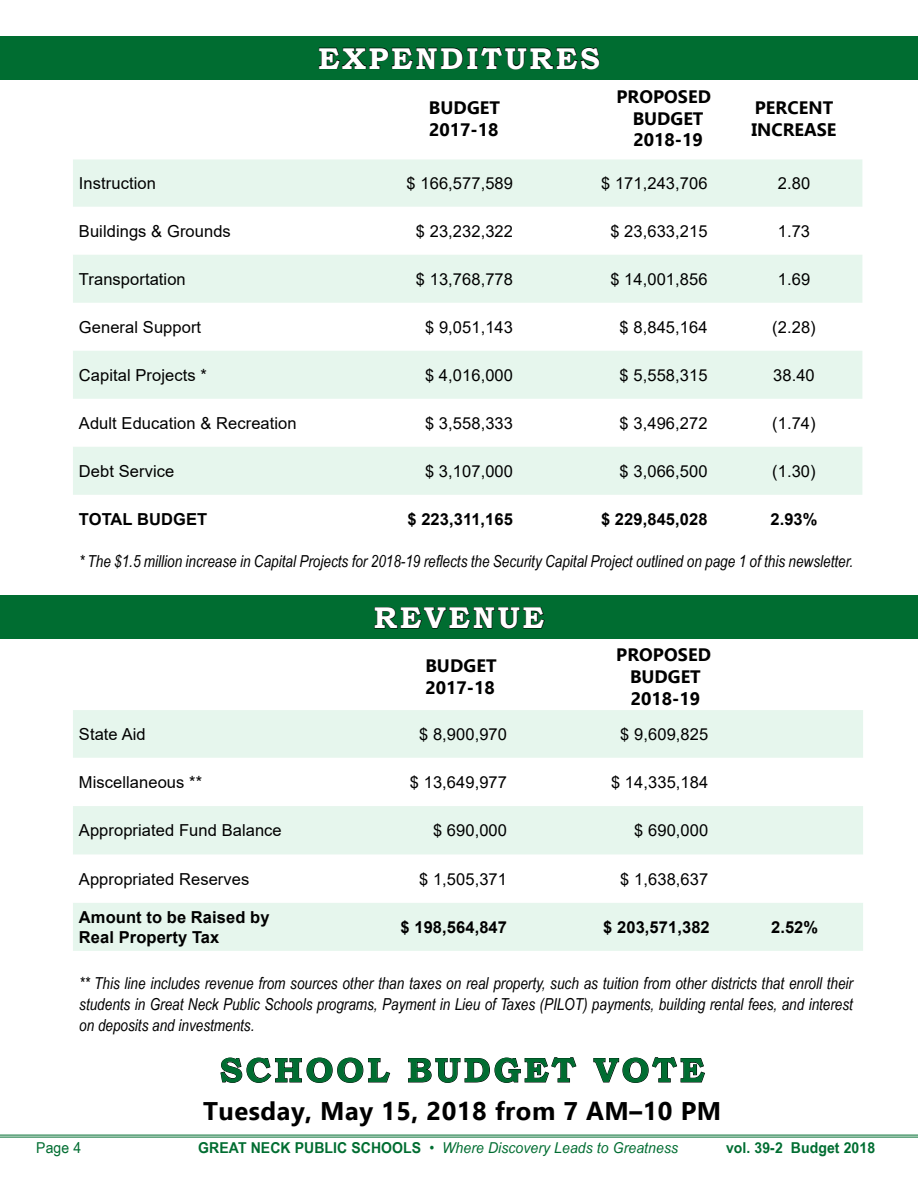
<style>
.page{position:relative;width:918px;height:1188px;background:#fff}
.page>*{position:absolute;margin:0;border:0;box-sizing:border-box;transform-origin:0 0}
.t1{font:700 34.5px "Bookman Old Style";letter-spacing:.09em;color:#006d31}
.t2{font:700 30px "Bookman Old Style";letter-spacing:.09em;color:#fff}
.t3{font:700 25.5px "Ebrima";letter-spacing:.02em;color:#000}
.t4{font:700 18px/21.6px "Ebrima";color:#000}
.t5{font:16.5px "Arial";letter-spacing:.005em;color:#000}
.t6{font:italic 16.5px/21px "Arial Narrow";color:#000;text-align:justify}
.t7{font:700 16.5px/19.8px "Arial";letter-spacing:.005em;color:#000}
.t8{font:italic 15px "Arial Narrow";letter-spacing:.005em;color:#006d31;scale:1.14 1}
.t9{font:700 15px "Arial Narrow";letter-spacing:.005em;color:#006d31;scale:1.14 1}
.t10{font:15px "Arial Narrow";color:#006d31;scale:1.14 1}
.s1{font-weight:700;font-style:normal}
.s2{font-style:normal}
</style>
<div class="page">
<div style="left:0;top:596px;width:918px;height:43px;background:#006d31"></div>
<svg style="left:374px;top:607px;width:171px;height:22px"></svg>
<svg style="left:73px;top:710px;width:790px;height:241px;fill:#e6f6ed"></svg>
<svg style="left:73px;top:159px;width:789px;height:336px;fill:#e6f6ed"></svg>
<hr style="left:0;top:1135px;width:918px;height:1px;background:#006d31">
<hr style="left:0;top:1137px;width:918px;height:1px;background:#006d31">
<svg style="left:220px;top:1057px;width:171px;height:26px"></svg>
<svg style="left:408px;top:1057px;width:169px;height:26px"></svg>
<svg style="left:593px;top:1057px;width:112px;height:26px"></svg>
<div style="left:0;top:36px;width:918px;height:44px;background:#006d31"></div>
<svg style="left:319px;top:47px;width:281px;height:23px"></svg>
<h2 class="t2" style="left:318px;top:37px;width:283px">EXPENDITURES</h2>
<p class="t4" style="left:429px;top:96px;width:73px">BUDGET<br>2017-18</p>
<p class="t4" style="left:616px;top:85px;width:96px;text-align:center">PROPOSED<br>BUDGET<br>2018-19</p>
<p class="t4" style="left:752px;top:96px;width:86px">PERCENT<br>INCREASE</p>
<p class="t5" style="left:79px;top:172px;width:78px">Instruction</p>
<p class="t5" style="left:407px;top:172px;width:108px">$ 166,577,589</p>
<p class="t5" style="left:601px;top:172px;width:108px">$ 171,243,706</p>
<p class="t5" style="left:778px;top:172px;width:34px">2.80</p>
<p class="t5" style="left:79px;top:220px;width:153px">Buildings &amp; Grounds</p>
<p class="t5" style="left:416px;top:220px;width:99px">$ 23,232,322</p>
<p class="t5" style="left:610px;top:220px;width:99px">$ 23,633,215</p>
<p class="t5" style="left:778px;top:220px;width:34px">1.73</p>
<p class="t5" style="left:79px;top:268px;width:108px">Transportation</p>
<p class="t5" style="left:416px;top:268px;width:99px">$ 13,768,778</p>
<p class="t5" style="left:610px;top:268px;width:99px">$ 14,001,856</p>
<p class="t5" style="left:778px;top:268px;width:34px">1.69</p>
<p class="t5" style="left:79px;top:316px;width:124px">General Support</p>
<p class="t5" style="left:425px;top:316px;width:89px">$ 9,051,143</p>
<p class="t5" style="left:620px;top:316px;width:89px">$ 8,845,164</p>
<p class="t5" style="left:772px;top:316px;width:45px">(2.28)</p>
<p class="t5" style="left:79px;top:364px;width:129px">Capital Projects *</p>
<p class="t5" style="left:425px;top:364px;width:89px">$ 4,016,000</p>
<p class="t5" style="left:620px;top:364px;width:89px">$ 5,558,315</p>
<p class="t5" style="left:773px;top:364px;width:43px">38.40</p>
<p class="t5" style="left:79px;top:412px;width:219px">Adult Education &amp; Recreation</p>
<p class="t5" style="left:425px;top:412px;width:89px">$ 3,558,333</p>
<p class="t5" style="left:620px;top:412px;width:89px">$ 3,496,272</p>
<p class="t5" style="left:772px;top:412px;width:45px">(1.74)</p>
<p class="t5" style="left:79px;top:460px;width:97px">Debt Service</p>
<p class="t5" style="left:425px;top:460px;width:89px">$ 3,107,000</p>
<p class="t5" style="left:620px;top:460px;width:89px">$ 3,066,500</p>
<p class="t5" style="left:772px;top:460px;width:45px">(1.30)</p>
<p class="t7" style="left:79px;top:509px;width:130px">TOTAL BUDGET</p>
<p class="t7" style="left:407px;top:509px;width:107px">$ 223,311,165</p>
<p class="t7" style="left:601px;top:509px;width:108px">$ 229,845,028</p>
<p class="t7" style="left:770px;top:509px;width:49px">2.93%</p>
<p class="t6" style="left:79px;top:551px;width:775px">* The $1.5 million increase in Capital Projects for 2018-19 reflects the Security Capital Project outlined on page 1 of this newsletter.</p>
<h2 class="t2" style="left:374px;top:596px;width:172px">REVENUE</h2>
<p class="t4" style="left:425px;top:654px;width:73px">BUDGET<br>2017-18</p>
<p class="t4" style="left:616px;top:644px;width:96px;text-align:center">PROPOSED<br>BUDGET<br>2018-19</p>
<p class="t5" style="left:79px;top:722px;width:68px">State Aid</p>
<p class="t5" style="left:419px;top:722px;width:89px">$ 8,900,970</p>
<p class="t5" style="left:620px;top:722px;width:89px">$ 9,609,825</p>
<p class="t5" style="left:79px;top:771px;width:125px">Miscellaneous **</p>
<p class="t5" style="left:410px;top:771px;width:99px">$ 13,649,977</p>
<p class="t5" style="left:611px;top:771px;width:99px">$ 14,335,184</p>
<p class="t5" style="left:79px;top:819px;width:204px">Appropriated Fund Balance</p>
<p class="t5" style="left:433px;top:819px;width:76px">$ 690,000</p>
<p class="t5" style="left:634px;top:819px;width:76px">$ 690,000</p>
<p class="t5" style="left:79px;top:868px;width:172px">Appropriated Reserves</p>
<p class="t5" style="left:419px;top:868px;width:89px">$ 1,505,371</p>
<p class="t5" style="left:620px;top:868px;width:89px">$ 1,638,637</p>
<p class="t7" style="left:79px;top:907px;width:192px">Amount to be Raised by<br>Real Property Tax</p>
<p class="t7" style="left:401px;top:917px;width:108px">$ 198,564,847</p>
<p class="t7" style="left:603px;top:917px;width:108px">$ 203,571,382</p>
<p class="t7" style="left:771px;top:917px;width:49px">2.52%</p>
<p class="t6" style="left:79px;top:972px;width:775px">** This line includes revenue from sources other than taxes on real property, such as tuition from other districts that enroll their students in Great Neck Public Schools programs, Payment in Lieu of Taxes (PILOT) payments, building rental fees, and interest on deposits and investments.</p>
<h1 class="t1" style="left:220px;top:1045px;width:486px">SCHOOL BUDGET VOTE</h1>
<h3 class="t3" style="left:203px;top:1092px;width:520px">Tuesday, May 15, 2018 from 7 AM–10 PM</h3>
<p class="t10" style="left:36px;top:1137px;width:41px">Page 4</p>
<p class="t8" style="left:198px;top:1137px;width:422px"><span class="s1">GREAT NECK PUBLIC SCHOOLS</span> <span class="s2">•</span> Where Discovery Leads to Greatness</p>
<p class="t9" style="left:726px;top:1136px;width:132px">vol. 39-2 Budget 2018</p>
</div>
